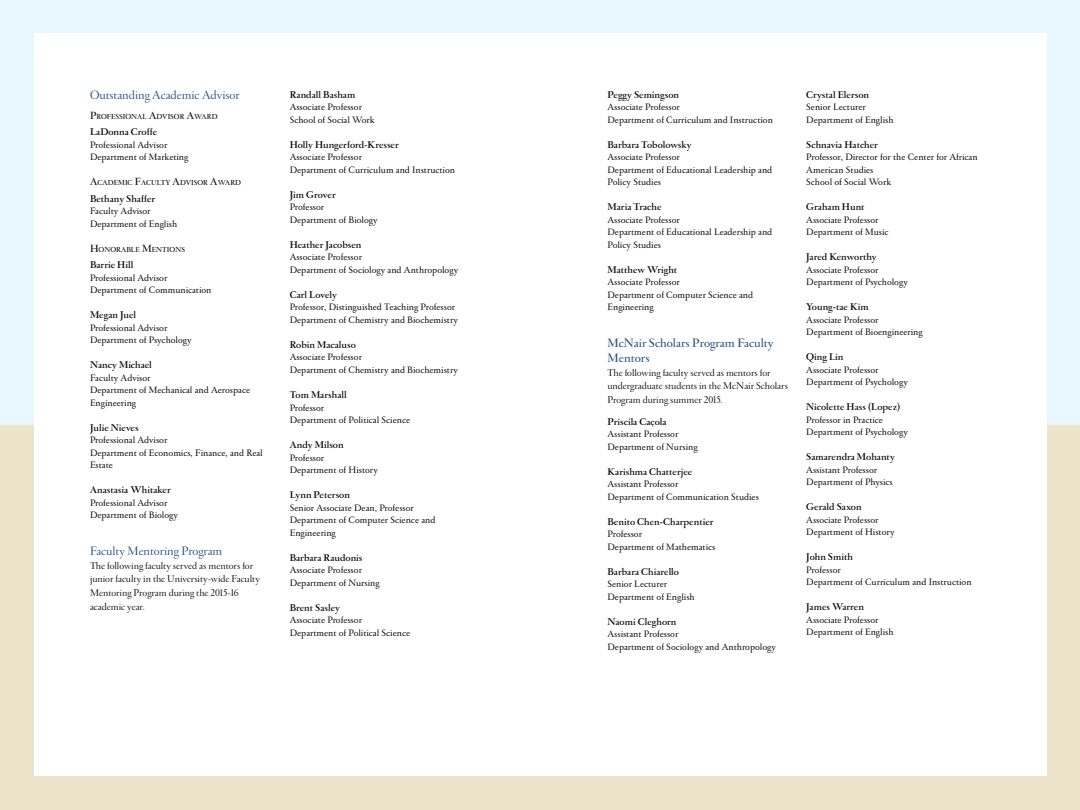
<style>
.page{position:relative;width:1080px;height:810px;background:#fff}
.page>*{position:absolute;margin:0;border:0;box-sizing:border-box;transform-origin:0 0}
.t1{font:13.12px "Garamond FB Display";color:#1f497d}
.t2{font:600 13.12px/15px "Garamond FB Display";color:#1f497d}
.t3{font:700 10.62px "Garamond FB Display";color:#000}
.t4{font:10.62px/13.8px "Garamond FB Display";color:#000}
.t5{font:10px/12.5px "Garamond FB Text";color:#000}
.t6{font:600 7.88px "Garamond FB Display";color:#000}
.s1{font-size:11.25px}
</style>
<div class="page">
<div style="left:0;top:0;width:1080px;height:425px;background:#e8f6fd"></div>
<div style="left:0;top:425px;width:1080px;height:385px;background:#ece3cb"></div>
<div style="left:34px;top:34px;width:1013px;height:742px;background:#fff"></div>
<h1 class="t1" style="left:90px;top:89px;width:151px">Outstanding Academic Advisor</h1>
<p class="t6" style="left:90px;top:112px;width:129px"><span class="s1">P</span>ROFESSIONAL <span class="s1">A</span>DVISOR <span class="s1">A</span>WARD</p>
<p class="t3" style="left:90px;top:127px;width:69px">LaDonna Croffe</p>
<p class="t5" style="left:90px;top:139px;width:100px">Professional Advisor<br>Department of Marketing</p>
<p class="t6" style="left:90px;top:179px;width:153px"><span class="s1">A</span>CADEMIC <span class="s1">F</span>ACULTY <span class="s1">A</span>DVISOR <span class="s1">A</span>WARD</p>
<p class="t3" style="left:90px;top:193px;width:67px">Bethany Shaffer</p>
<p class="t5" style="left:90px;top:205px;width:89px">Faculty Advisor<br>Department of English</p>
<p class="t6" style="left:90px;top:245px;width:97px"><span class="s1">H</span>ONORABLE <span class="s1">M</span>ENTIONS</p>
<p class="t3" style="left:90px;top:259px;width:45px">Barrie Hill</p>
<p class="t5" style="left:90px;top:272px;width:123px">Professional Advisor<br>Department of Communication</p>
<p class="t3" style="left:90px;top:309px;width:48px">Megan Juel</p>
<p class="t5" style="left:90px;top:322px;width:103px">Professional Advisor<br>Department of Psychology</p>
<p class="t3" style="left:90px;top:359px;width:63px">Nancy Michael</p>
<p class="t5" style="left:90px;top:372px;width:162px">Faculty Advisor<br>Department of Mechanical and Aerospace<br>Engineering</p>
<p class="t3" style="left:90px;top:422px;width:50px">Julie Nieves</p>
<p class="t5" style="left:90px;top:434px;width:174px">Professional Advisor<br>Department of Economics, Finance, and Real<br>Estate</p>
<p class="t3" style="left:90px;top:484px;width:82px">Anastasia Whitaker</p>
<p class="t5" style="left:90px;top:497px;width:89px">Professional Advisor<br>Department of Biology</p>
<h1 class="t1" style="left:90px;top:544px;width:134px">Faculty Mentoring Program</h1>
<p class="t4" style="left:90px;top:559px;width:171px">The following faculty served as mentors for junior faculty in the University-wide Faculty Mentoring Program during the 2015-16 academic year.</p>
<p class="t3" style="left:290px;top:89px;width:67px">Randall Basham</p>
<p class="t5" style="left:290px;top:101px;width:86px">Associate Professor<br>School of Social Work</p>
<p class="t3" style="left:290px;top:139px;width:111px">Holly Hungerford-Kresser</p>
<p class="t5" style="left:290px;top:151px;width:167px">Associate Professor<br>Department of Curriculum and Instruction</p>
<p class="t3" style="left:290px;top:189px;width:48px">Jim Grover</p>
<p class="t5" style="left:290px;top:201px;width:89px">Professor<br>Department of Biology</p>
<p class="t3" style="left:290px;top:239px;width:73px">Heather Jacobsen</p>
<p class="t5" style="left:290px;top:251px;width:170px">Associate Professor<br>Department of Sociology and Anthropology</p>
<p class="t3" style="left:290px;top:289px;width:49px">Carl Lovely</p>
<p class="t5" style="left:290px;top:301px;width:170px">Professor, Distinguished Teaching Professor<br>Department of Chemistry and Biochemistry</p>
<p class="t3" style="left:290px;top:339px;width:68px">Robin Macaluso</p>
<p class="t5" style="left:290px;top:351px;width:170px">Associate Professor<br>Department of Chemistry and Biochemistry</p>
<p class="t3" style="left:290px;top:389px;width:59px">Tom Marshall</p>
<p class="t5" style="left:290px;top:402px;width:122px">Professor<br>Department of Political Science</p>
<p class="t3" style="left:290px;top:440px;width:56px">Andy Milson</p>
<p class="t5" style="left:290px;top:452px;width:90px">Professor<br>Department of History</p>
<p class="t3" style="left:290px;top:490px;width:62px">Lynn Peterson</p>
<p class="t5" style="left:290px;top:502px;width:147px">Senior Associate Dean, Professor<br>Department of Computer Science and<br>Engineering</p>
<p class="t3" style="left:290px;top:552px;width:74px">Barbara Raudonis</p>
<p class="t5" style="left:290px;top:564px;width:92px">Associate Professor<br>Department of Nursing</p>
<p class="t3" style="left:290px;top:602px;width:52px">Brent Sasley</p>
<p class="t5" style="left:290px;top:614px;width:122px">Associate Professor<br>Department of Political Science</p>
<p class="t3" style="left:608px;top:89px;width:73px">Peggy Semingson</p>
<p class="t5" style="left:608px;top:101px;width:167px">Associate Professor<br>Department of Curriculum and Instruction</p>
<p class="t3" style="left:608px;top:139px;width:86px">Barbara Tobolowsky</p>
<p class="t5" style="left:608px;top:151px;width:166px">Associate Professor<br>Department of Educational Leadership and<br>Policy Studies</p>
<p class="t3" style="left:608px;top:201px;width:56px">Maria Trache</p>
<p class="t5" style="left:608px;top:214px;width:166px">Associate Professor<br>Department of Educational Leadership and<br>Policy Studies</p>
<p class="t3" style="left:608px;top:264px;width:71px">Matthew Wright</p>
<p class="t5" style="left:608px;top:276px;width:147px">Associate Professor<br>Department of Computer Science and<br>Engineering</p>
<h1 class="t2" style="left:608px;top:336px;width:168px">McNair Scholars Program Faculty<br>Mentors</h1>
<p class="t4" style="left:608px;top:366px;width:182px">The following faculty served as mentors for undergraduate students in the McNair Scholars<br>Program during summer 2015.</p>
<p class="t3" style="left:608px;top:416px;width:61px">Priscila Caçola</p>
<p class="t5" style="left:608px;top:429px;width:92px">Assistant Professor<br>Department of Nursing</p>
<p class="t3" style="left:608px;top:466px;width:86px">Karishma Chatterjee</p>
<p class="t5" style="left:608px;top:479px;width:153px">Assistant Professor<br>Department of Communication Studies</p>
<p class="t3" style="left:608px;top:516px;width:108px">Benito Chen-Charpentier</p>
<p class="t5" style="left:608px;top:529px;width:109px">Professor<br>Department of Mathematics</p>
<p class="t3" style="left:608px;top:566px;width:73px">Barbara Chiarello</p>
<p class="t5" style="left:608px;top:579px;width:89px">Senior Lecturer<br>Department of English</p>
<p class="t3" style="left:608px;top:616px;width:71px">Naomi Cleghorn</p>
<p class="t5" style="left:608px;top:629px;width:170px">Assistant Professor<br>Department of Sociology and Anthropology</p>
<p class="t3" style="left:806px;top:89px;width:64px">Crystal Elerson</p>
<p class="t5" style="left:806px;top:101px;width:89px">Senior Lecturer<br>Department of English</p>
<p class="t3" style="left:806px;top:139px;width:73px">Schnavia Hatcher</p>
<p class="t5" style="left:806px;top:151px;width:173px">Professor, Director for the Center for African<br>American Studies<br>School of Social Work</p>
<p class="t3" style="left:806px;top:201px;width:60px">Graham Hunt</p>
<p class="t5" style="left:806px;top:214px;width:84px">Associate Professor<br>Department of Music</p>
<p class="t3" style="left:806px;top:251px;width:72px">Jared Kenworthy</p>
<p class="t5" style="left:806px;top:264px;width:103px">Associate Professor<br>Department of Psychology</p>
<p class="t3" style="left:806px;top:301px;width:64px">Young-tae Kim</p>
<p class="t5" style="left:806px;top:314px;width:118px">Associate Professor<br>Department of Bioengineering</p>
<p class="t3" style="left:806px;top:351px;width:39px">Qing Lin</p>
<p class="t5" style="left:806px;top:364px;width:103px">Associate Professor<br>Department of Psychology</p>
<p class="t3" style="left:806px;top:401px;width:96px">Nicolette Hass (Lopez)</p>
<p class="t5" style="left:806px;top:414px;width:103px">Professor in Practice<br>Department of Psychology</p>
<p class="t3" style="left:806px;top:451px;width:90px">Samarendra Mohanty</p>
<p class="t5" style="left:806px;top:464px;width:88px">Assistant Professor<br>Department of Physics</p>
<p class="t3" style="left:806px;top:501px;width:57px">Gerald Saxon</p>
<p class="t5" style="left:806px;top:514px;width:90px">Associate Professor<br>Department of History</p>
<p class="t3" style="left:806px;top:551px;width:48px">John Smith</p>
<p class="t5" style="left:806px;top:564px;width:167px">Professor<br>Department of Curriculum and Instruction</p>
<p class="t3" style="left:806px;top:601px;width:59px">James Warren</p>
<p class="t5" style="left:806px;top:614px;width:89px">Associate Professor<br>Department of English</p>
</div>
